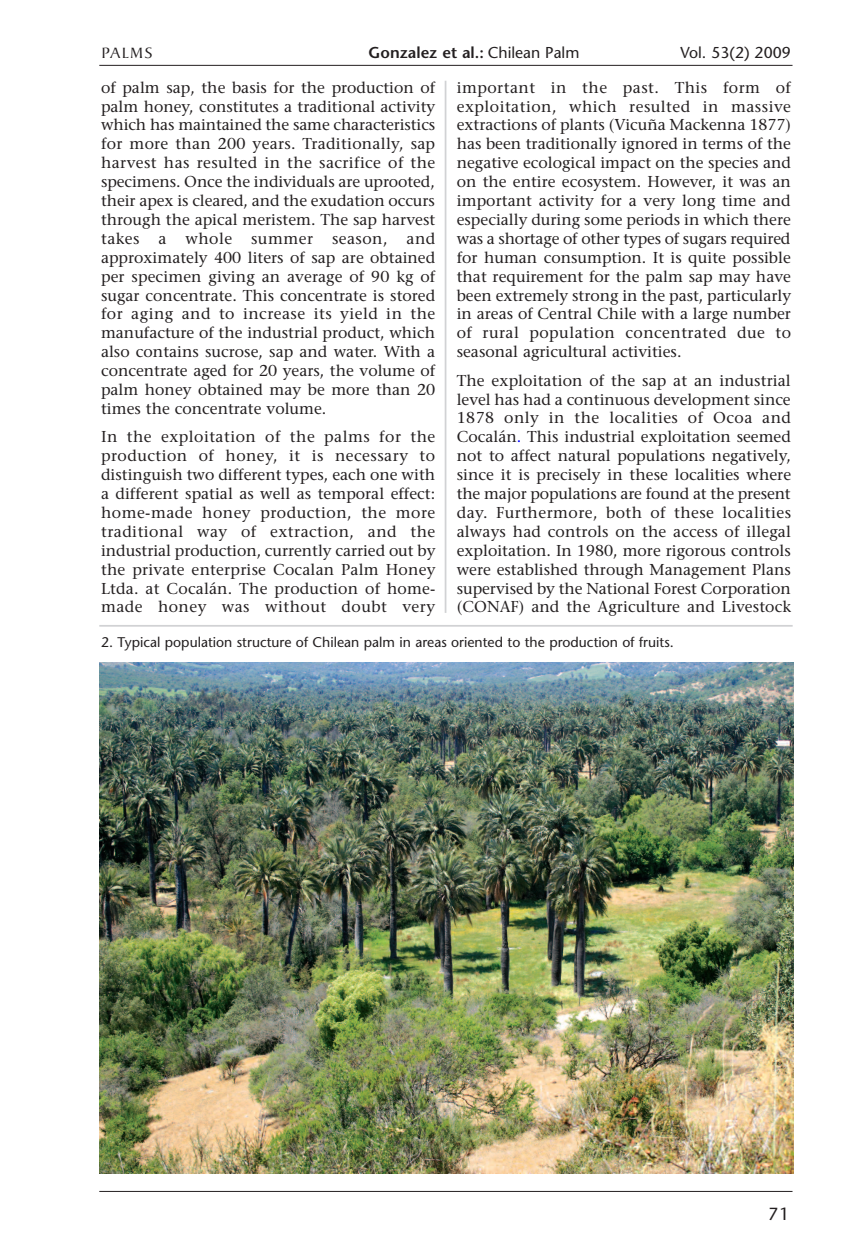
<style>
.page{position:relative;width:867px;height:1260px;background:#fff}
.page>*{position:absolute;margin:0;border:0;box-sizing:border-box;transform-origin:0 0}
.t1{font:17.5px "Stone Sans";color:#231f20}
.t2{font:15.75px/18.9px "Stone Serif";letter-spacing:.005em;color:#231f20;text-align:justify}
.t3{font:600 15.75px "Stone Sans";color:#231f20}
.t4{font:15.75px "Stone Sans";color:#231f20}
.t5{font:15.75px "Cygnet";letter-spacing:.055em;color:#231f20}
.t6{font:14px "Stone Sans";color:#231f20}
.s1{font-weight:400}
.s2{color:#00f}
</style>
<div class="page">
<hr style="left:99px;top:1191px;width:693px;height:1px;background:#231f20">
<hr style="left:99px;top:65px;width:693px;height:1px;background:#231f20">
<img style="left:99px;top:662px;width:693px;height:512px">
<hr style="left:444px;top:81px;width:2px;height:532px;background:#d1d2d4">
<hr style="left:99px;top:625px;width:693px;height:2px;background:#d1d2d4">
<p class="t5" style="left:101px;top:43px;width:53px">PALMS</p>
<p class="t3" style="left:368px;top:46px;width:212px">Gonzalez et al.: <span class="s1">Chilean Palm</span></p>
<p class="t4" style="left:680px;top:46px;width:112px">Vol. 53(2) 2009</p>
<p class="t2" style="left:101px;top:79px;width:336px">of palm sap, the basis for the production of palm honey, constitutes a traditional activity which has maintained the same characteristics for more than 200 years. Traditionally, sap harvest has resulted in the sacrifice of the specimens. Once the individuals are uprooted, their apex is cleared, and the exudation occurs through the apical meristem. The sap harvest takes a whole summer season, and approximately 400 liters of sap are obtained per specimen giving an average of 90 kg of sugar concentrate. This concentrate is stored for aging and to increase its yield in the manufacture of the industrial product, which also contains sucrose, sap and water. With a concentrate aged for 20 years, the volume of palm honey obtained may be more than 20 times the concentrate volume.</p>
<p class="t2" style="left:101px;top:429px;width:336px">In the exploitation of the palms for the production of honey, it is necessary to distinguish two different types, each one with a different spatial as well as temporal effect: home-made honey production, the more traditional way of extraction, and the industrial production, currently carried out by the private enterprise Cocalan Palm Honey Ltda. at Cocalán. The production of home&shy;made honey was without doubt very</p>
<p class="t2" style="left:456px;top:79px;width:336px">important in the past. This form of exploitation, which resulted in massive extractions of plants (Vicuña Mackenna 1877) has been traditionally ignored in terms of the negative ecological impact on the species and on the entire ecosystem. However, it was an important activity for a very long time and especially during some periods in which there was a shortage of other types of sugars required for human consumption. It is quite possible that requirement for the palm sap may have been extremely strong in the past, particularly in areas of Central Chile with a large number of rural population concentrated due to seasonal agricultural activities.</p>
<p class="t2" style="left:456px;top:372px;width:336px">The exploitation of the sap at an industrial level has had a continuous development since 1878 only in the localities of Ocoa and Cocalán<span class="s2">.</span> This industrial exploitation seemed not to affect natural populations negatively, since it is precisely in these localities where the major populations are found at the present day. Furthermore, both of these localities always had controls on the access of illegal exploitation. In 1980, more rigorous controls were established through Management Plans supervised by the National Forest Corporation (CONAF) and the Agriculture and Livestock</p>
<p class="t6" style="left:101px;top:637px;width:574px">2. Typical population structure of Chilean palm in areas oriented to the production of fruits.</p>
<p class="t1" style="left:768px;top:1207px;width:23px">71</p>
</div>
